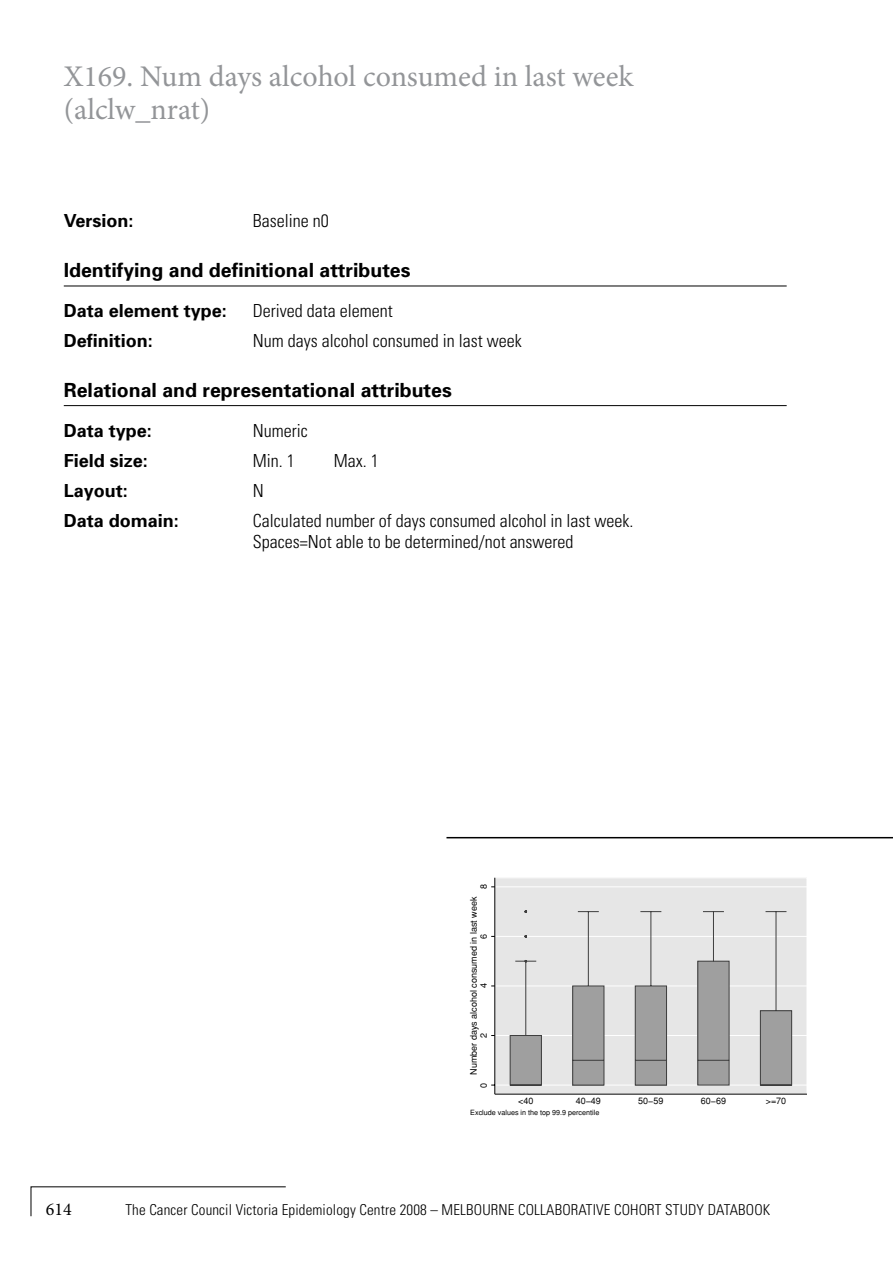
<style>
.page{position:relative;width:893px;height:1263px;background:#fff}
.page>*{position:absolute;margin:0;border:0;box-sizing:border-box;transform-origin:0 0}
.t1{font:30px/33px "Minion Pro";color:#939598}
.t2{font:700 19.5px "Univers";color:#000}
.t3{font:300 condensed 18px/21.6px "Univers";color:#000}
.t4{font:700 18px "Univers";color:#000}
.t5{font:18px "Minion Pro";color:#000}
.t6{font:300 condensed 15px "Univers";letter-spacing:.01em;color:#000}
.t7{font:9px "Helvetica";color:#000}
.t8{font:7.2px "Helvetica";color:#000}
</style>
<div class="page">
<svg style="left:30px;top:1186px;width:256px;height:31px"></svg>
<hr style="left:64px;top:286px;width:723px;height:1px;background:#000">
<hr style="left:64px;top:405px;width:723px;height:1px;background:#000">
<hr style="left:446px;top:837px;width:447px;height:1px;background:#000">
<div style="left:495px;top:878px;width:312px;height:216px;background:#e6e6e6"></div>
<div style="left:495px;top:877px;width:312px;height:217px;border:1px solid #fff"></div>
<hr style="left:495px;top:886px;width:312px;height:1px;background:#fff">
<hr style="left:495px;top:936px;width:312px;height:1px;background:#fff">
<hr style="left:495px;top:985px;width:312px;height:1px;background:#fff">
<hr style="left:495px;top:1035px;width:312px;height:1px;background:#fff">
<hr style="left:495px;top:1084px;width:312px;height:1px;background:#fff">
<svg style="left:572px;top:911px;width:33px;height:175px"></svg>
<svg style="left:634px;top:911px;width:33px;height:175px"></svg>
<svg style="left:697px;top:911px;width:33px;height:175px"></svg>
<svg style="left:760px;top:911px;width:32px;height:175px"></svg>
<svg style="left:509px;top:960px;width:33px;height:126px"></svg>
<hr style="left:495px;top:878px;width:1px;height:216px;background:#000">
<hr style="left:495px;top:1094px;width:312px;height:1px;background:#000">
<h1 class="t1" style="left:64px;top:60px;width:571px">X169. Num days alcohol consumed in last week (alclw_nrat)</h1>
<p class="t4" style="left:64px;top:209px;width:71px">Version:</p>
<p class="t3" style="left:253px;top:210px;width:77px">Baseline n0</p>
<p class="t2" style="left:64px;top:258px;width:348px">Identifying and definitional attributes</p>
<p class="t4" style="left:64px;top:299px;width:165px">Data element type:</p>
<p class="t3" style="left:253px;top:300px;width:141px">Derived data element</p>
<p class="t4" style="left:64px;top:329px;width:91px">Definition:</p>
<p class="t3" style="left:253px;top:330px;width:270px">Num days alcohol consumed in last week</p>
<p class="t2" style="left:64px;top:377px;width:389px">Relational and representational attributes</p>
<p class="t4" style="left:64px;top:419px;width:90px">Data type:</p>
<p class="t3" style="left:253px;top:419px;width:56px">Numeric</p>
<p class="t4" style="left:64px;top:449px;width:86px">Field size:</p>
<p class="t3" style="left:253px;top:449px;width:43px">Min. 1</p>
<p class="t3" style="left:334px;top:449px;width:46px">Max. 1</p>
<p class="t4" style="left:64px;top:479px;width:66px">Layout:</p>
<p class="t3" style="left:253px;top:480px;width:12px">N</p>
<p class="t4" style="left:64px;top:509px;width:117px">Data domain:</p>
<p class="t3" style="left:253px;top:510px;width:382px">Calculated number of days consumed alcohol in last week.<br>Spaces=Not able to be determined/not answered</p>
<p class="t7" style="left:478px;top:889px;width:7px;rotate:-90deg">8</p>
<p class="t7" style="left:468px;top:1075px;width:180px;rotate:-90deg">Number days alcohol consumed in last week</p>
<p class="t7" style="left:478px;top:939px;width:7px;rotate:-90deg">6</p>
<p class="t7" style="left:478px;top:988px;width:7px;rotate:-90deg">4</p>
<p class="t7" style="left:478px;top:1038px;width:7px;rotate:-90deg">2</p>
<p class="t7" style="left:478px;top:1087px;width:7px;rotate:-90deg">0</p>
<p class="t7" style="left:518px;top:1095px;width:17px">&lt;40</p>
<p class="t7" style="left:576px;top:1095px;width:27px">40−49</p>
<p class="t7" style="left:638px;top:1095px;width:27px">50−59</p>
<p class="t7" style="left:701px;top:1095px;width:27px">60−69</p>
<p class="t7" style="left:766px;top:1095px;width:22px">&gt;=70</p>
<p class="t8" style="left:470px;top:1108px;width:131px">Exclude values in the top 99.9 percentile</p>
<p class="t5" style="left:46px;top:1197px;width:27px">614</p>
<p class="t6" style="left:125px;top:1201px;width:461px">The Cancer Council Victoria Epidemiology Centre 2008 – Melbourne Collaborative</p>
<p class="t6" style="left:614px;top:1201px;width:158px">Cohort Study Databook</p>
</div>
